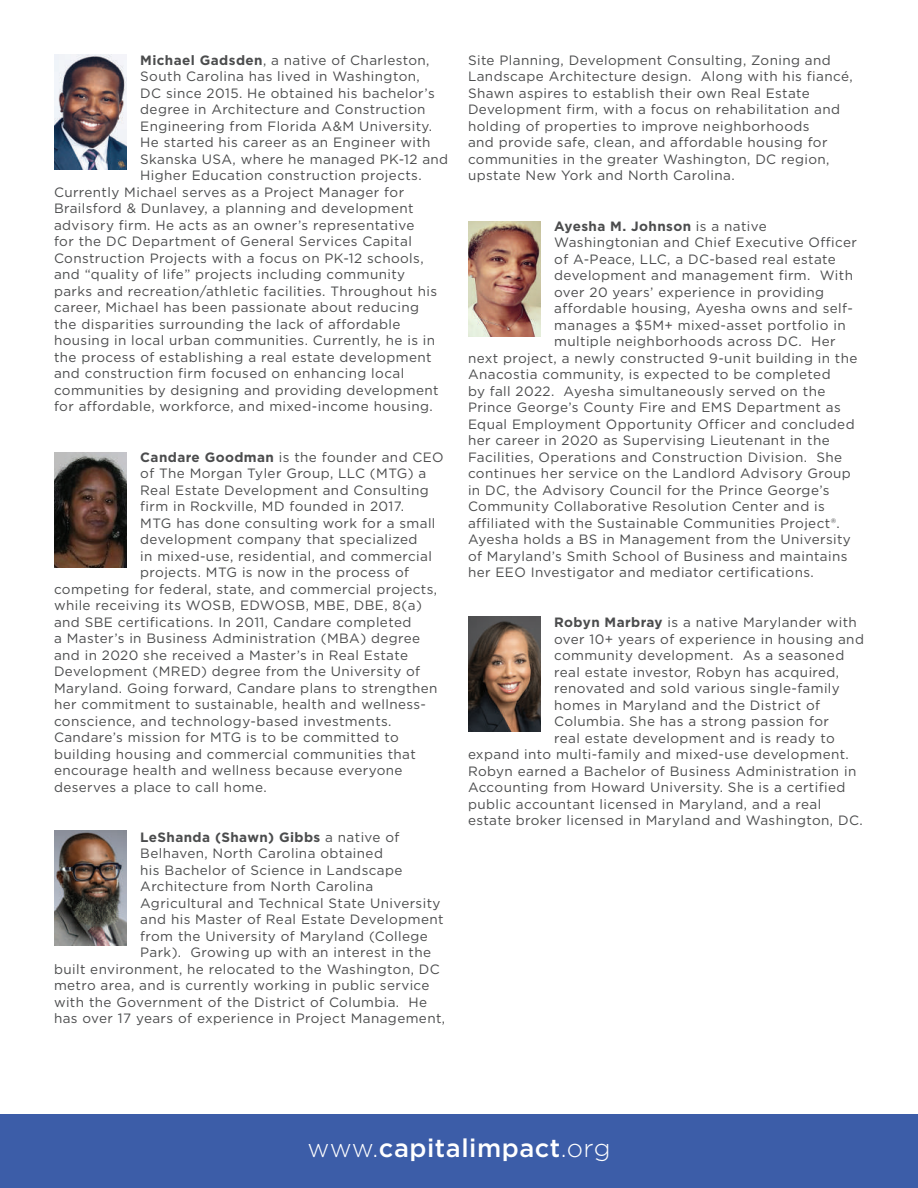
<style>
.page{position:relative;width:918px;height:1188px;background:#fff}
.page>*{position:absolute;margin:0;border:0;box-sizing:border-box;transform-origin:0 0}
.t1{font:500 25.5px "Gotham";letter-spacing:.02em;color:#fff}
.t2{font:13.5px/16.5px "Gotham";letter-spacing:.03em;color:#4b4c4d}
.t3{font:700 13.5px "Gotham";letter-spacing:.03em;color:#4b4c4d}
.s1{font-weight:700}
.s2{font-weight:400}
.s3{font-weight:300}
</style>
<div class="page">
<div style="left:0;top:1115px;width:918px;height:73px;background:#3c5da8"></div>
<img style="left:54px;top:54px;width:73px;height:115px">
<img style="left:54px;top:453px;width:73px;height:115px">
<img style="left:54px;top:831px;width:73px;height:115px">
<img style="left:468px;top:221px;width:73px;height:116px">
<img style="left:468px;top:617px;width:73px;height:115px">
<p class="t2" style="left:140px;top:51px;width:291px"><span class="s1">Michael Gadsden</span>, a native of Charleston,</p>
<p class="t2" style="left:140px;top:68px;width:281px">South Carolina has lived in Washington,</p>
<p class="t2" style="left:140px;top:84px;width:296px">DC since 2015. He obtained his bachelor’s</p>
<p class="t2" style="left:140px;top:101px;width:287px">degree in Architecture and Construction</p>
<p class="t2" style="left:140px;top:117px;width:293px">Engineering from Florida A&amp;M University.</p>
<p class="t2" style="left:140px;top:134px;width:292px">He started his career as an Engineer with</p>
<p class="t2" style="left:140px;top:150px;width:310px">Skanska USA, where he managed PK-12 and</p>
<p class="t2" style="left:140px;top:167px;width:283px">Higher Education construction projects.</p>
<p class="t2" style="left:54px;top:183px;width:352px">Currently Michael serves as a Project Manager for</p>
<p class="t2" style="left:54px;top:200px;width:361px">Brailsford &amp; Dunlavey, a planning and development</p>
<p class="t2" style="left:54px;top:216px;width:362px">advisory firm. He acts as an owner’s representative</p>
<p class="t2" style="left:54px;top:233px;width:359px">for the DC Department of General Services Capital</p>
<p class="t2" style="left:54px;top:249px;width:371px">Construction Projects with a focus on PK-12 schools,</p>
<p class="t2" style="left:54px;top:266px;width:353px">and “quality of life” projects including community</p>
<p class="t2" style="left:54px;top:282px;width:385px">parks and recreation/athletic facilities. Throughout his</p>
<p class="t2" style="left:54px;top:299px;width:367px">career, Michael has been passionate about reducing</p>
<p class="t2" style="left:54px;top:315px;width:348px">the disparities surrounding the lack of affordable</p>
<p class="t2" style="left:54px;top:332px;width:383px">housing in local urban communities. Currently, he is in</p>
<p class="t2" style="left:54px;top:348px;width:379px">the process of establishing a real estate development</p>
<p class="t2" style="left:54px;top:365px;width:352px">and construction firm focused on enhancing local</p>
<p class="t2" style="left:54px;top:381px;width:386px">communities by designing and providing development</p>
<p class="t2" style="left:54px;top:398px;width:380px">for affordable, workforce, and mixed-income housing.</p>
<p class="t2" style="left:140px;top:448px;width:305px"><span class="s1">Candare Goodman</span> is the founder and CEO</p>
<p class="t2" style="left:140px;top:465px;width:288px">of The Morgan Tyler Group, LLC (MTG) a</p>
<p class="t2" style="left:140px;top:481px;width:290px">Real Estate Development and Consulting</p>
<p class="t2" style="left:140px;top:498px;width:265px">firm in Rockville, MD founded in 2017.</p>
<p class="t2" style="left:140px;top:514px;width:297px">MTG has done consulting work for a small</p>
<p class="t2" style="left:140px;top:531px;width:279px">development company that specialized</p>
<p class="t2" style="left:140px;top:547px;width:293px">in mixed-use, residential, and commercial</p>
<p class="t2" style="left:140px;top:564px;width:270px">projects. MTG is now in the process of</p>
<p class="t2" style="left:54px;top:580px;width:385px">competing for federal, state, and commercial projects,</p>
<p class="t2" style="left:54px;top:597px;width:369px">while receiving its WOSB, EDWOSB, MBE, DBE, 8(a)</p>
<p class="t2" style="left:54px;top:613px;width:359px">and SBE certifications. In 2011, Candare completed</p>
<p class="t2" style="left:54px;top:630px;width:368px">a Master’s in Business Administration (MBA) degree</p>
<p class="t2" style="left:54px;top:646px;width:356px">and in 2020 she received a Master’s in Real Estate</p>
<p class="t2" style="left:54px;top:663px;width:368px">Development (MRED) degree from the University of</p>
<p class="t2" style="left:54px;top:679px;width:385px">Maryland. Going forward, Candare plans to strengthen</p>
<p class="t2" style="left:54px;top:696px;width:374px">her commitment to sustainable, health and wellness-</p>
<p class="t2" style="left:54px;top:712px;width:339px">conscience, and technology-based investments.</p>
<p class="t2" style="left:54px;top:729px;width:346px">Candare’s mission for MTG is to be committed to</p>
<p class="t2" style="left:54px;top:745px;width:363px">building housing and commercial communities that</p>
<p class="t2" style="left:54px;top:762px;width:350px">encourage health and wellness because everyone</p>
<p class="t2" style="left:54px;top:778px;width:214px">deserves a place to call home.</p>
<p class="t3" style="left:140px;top:828px;width:261px">LeShanda (Shawn) Gibbs <span class="s2">a native of</span></p>
<p class="t2" style="left:140px;top:845px;width:244px">Belhaven, North Carolina obtained</p>
<p class="t2" style="left:140px;top:861px;width:264px">his Bachelor of Science in Landscape</p>
<p class="t2" style="left:140px;top:878px;width:235px">Architecture from North Carolina</p>
<p class="t2" style="left:140px;top:894px;width:302px">Agricultural and Technical State University</p>
<p class="t2" style="left:140px;top:911px;width:305px">and his Master of Real Estate Development</p>
<p class="t2" style="left:140px;top:927px;width:289px">from the University of Maryland (College</p>
<p class="t2" style="left:140px;top:944px;width:292px">Park). Growing up with an interest in the</p>
<p class="t2" style="left:54px;top:960px;width:387px">built environment, he relocated to the Washington, DC</p>
<p class="t2" style="left:54px;top:977px;width:377px">metro area, and is currently working in public service</p>
<p class="t2" style="left:54px;top:993px;width:375px">with the Government of the District of Columbia. He</p>
<p class="t2" style="left:54px;top:1010px;width:393px">has over 17 years of experience in Project Management,</p>
<p class="t2" style="left:468px;top:51px;width:386px">Site Planning, Development Consulting, Zoning and Landscape Architecture design. Along with his fiancé, Shawn aspires to establish their own Real Estate Development firm, with a focus on rehabilitation and holding of properties to improve neighborhoods<br>and provide safe, clean, and affordable housing for communities in the greater Washington, DC region, upstate New York and North Carolina.</p>
<p class="t3" style="left:554px;top:217px;width:214px">Ayesha M. Johnson <span class="s2">is a native</span></p>
<p class="t2" style="left:554px;top:234px;width:304px">Washingtonian and Chief Executive Officer</p>
<p class="t2" style="left:554px;top:250px;width:283px">of A-Peace, LLC, a DC-based real estate</p>
<p class="t2" style="left:554px;top:267px;width:300px">development and management firm. With</p>
<p class="t2" style="left:554px;top:283px;width:271px">over 20 years’ experience in providing</p>
<p class="t2" style="left:554px;top:300px;width:300px">affordable housing, Ayesha owns and self-</p>
<p class="t2" style="left:554px;top:316px;width:293px">manages a $5M+ mixed-asset portfolio in</p>
<p class="t2" style="left:554px;top:333px;width:283px">multiple neighborhoods across DC. Her</p>
<p class="t2" style="left:468px;top:349px;width:391px">next project, a newly constructed 9-unit building in the</p>
<p class="t2" style="left:468px;top:366px;width:364px">Anacostia community, is expected to be completed</p>
<p class="t2" style="left:468px;top:382px;width:359px">by fall 2022. Ayesha simultaneously served on the</p>
<p class="t2" style="left:468px;top:399px;width:374px">Prince George’s County Fire and EMS Department as</p>
<p class="t2" style="left:468px;top:415px;width:388px">Equal Employment Opportunity Officer and concluded</p>
<p class="t2" style="left:468px;top:432px;width:363px">her career in 2020 as Supervising Lieutenant in the</p>
<p class="t2" style="left:468px;top:448px;width:376px">Facilities, Operations and Construction Division. She</p>
<p class="t2" style="left:468px;top:465px;width:384px">continues her service on the Landlord Advisory Group</p>
<p class="t2" style="left:468px;top:481px;width:363px">in DC, the Advisory Council for the Prince George’s</p>
<p class="t2" style="left:468px;top:498px;width:358px">Community Collaborative Resolution Center and is</p>
<p class="t2" style="left:468px;top:514px;width:373px">affiliated with the Sustainable Communities Project®.</p>
<p class="t2" style="left:468px;top:531px;width:384px">Ayesha holds a BS in Management from the University</p>
<p class="t2" style="left:468px;top:547px;width:381px">of Maryland’s Smith School of Business and maintains</p>
<p class="t2" style="left:468px;top:564px;width:347px">her EEO Investigator and mediator certifications.</p>
<p class="t2" style="left:554px;top:614px;width:304px"><span class="s1">Robyn Marbray</span> is a native Marylander with</p>
<p class="t2" style="left:554px;top:630px;width:311px">over 10+ years of experience in housing and</p>
<p class="t2" style="left:554px;top:647px;width:292px">community development. As a seasoned</p>
<p class="t2" style="left:554px;top:663px;width:287px">real estate investor, Robyn has acquired,</p>
<p class="t2" style="left:554px;top:680px;width:287px">renovated and sold various single-family</p>
<p class="t2" style="left:554px;top:696px;width:267px">homes in Maryland and the District of</p>
<p class="t2" style="left:554px;top:713px;width:276px">Columbia. She has a strong passion for</p>
<p class="t2" style="left:554px;top:729px;width:282px">real estate development and is ready to</p>
<p class="t2" style="left:468px;top:746px;width:382px">expand into multi-family and mixed-use development.</p>
<p class="t2" style="left:468px;top:762px;width:390px">Robyn earned a Bachelor of Business Administration in</p>
<p class="t2" style="left:468px;top:779px;width:379px">Accounting from Howard University. She is a certified</p>
<p class="t2" style="left:468px;top:795px;width:355px">public accountant licensed in Maryland, and a real</p>
<p class="t2" style="left:468px;top:812px;width:396px">estate broker licensed in Maryland and Washington, DC.</p>
<h1 class="t1" style="left:307px;top:1131px;width:305px"><span class="s3">www.</span>capitalimpact<span class="s3">.org</span></h1>
</div>
